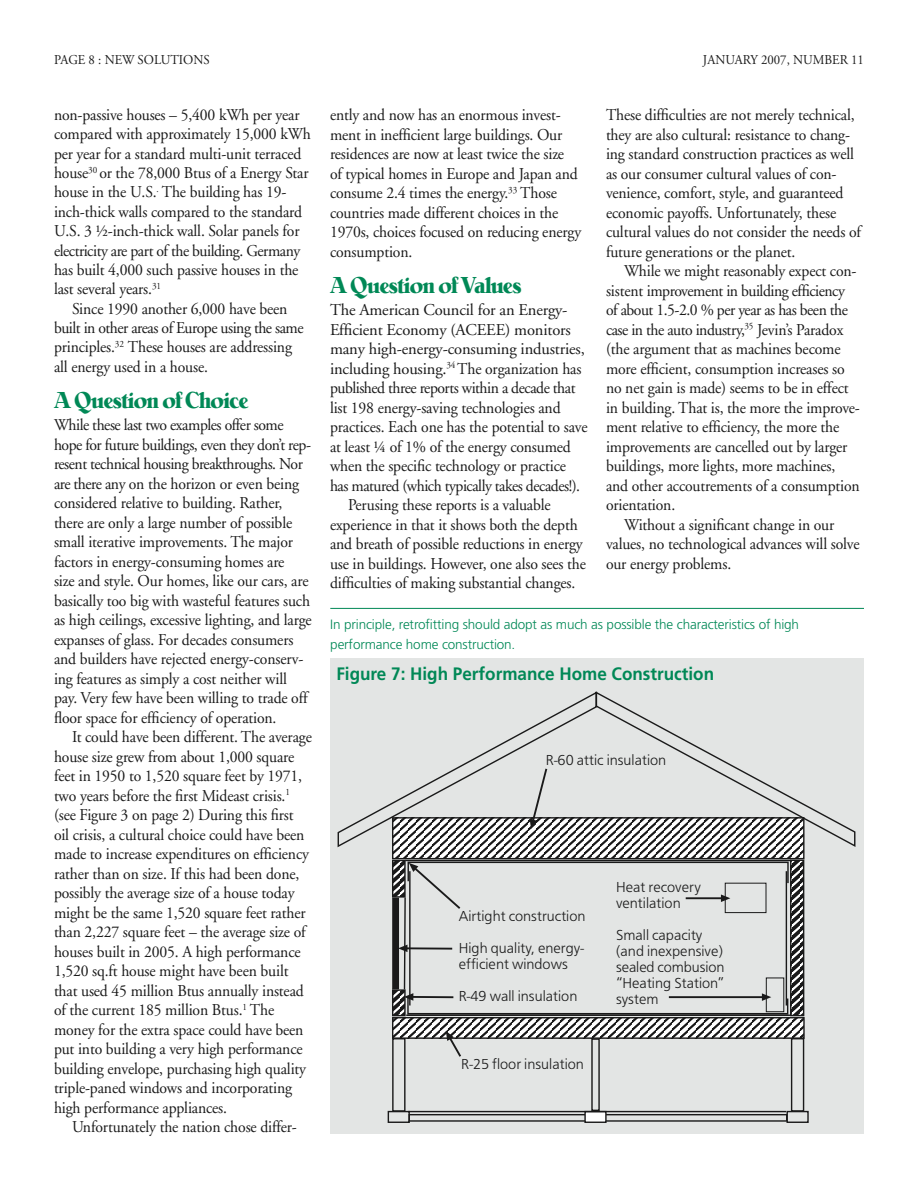
<style>
.page{position:relative;width:918px;height:1188px;background:#fff}
.page>*{position:absolute;margin:0;border:0;box-sizing:border-box;transform-origin:0 0}
.t1{font:700 condensed 24px "Bellini";letter-spacing:-.045em;color:#008856}
.t2{font:700 18px "Frutiger";color:#008856;scale:.95 1}
.t3{font:16.5px/19.5px "Adobe Garamond";letter-spacing:-.01em;color:#1a1a1a;scale:.95 1}
.t4{font:16.5px "Adobe Garamond";letter-spacing:-.03em;color:#1a1a1a;scale:.95 1}
.t5{font:16.5px "Adobe Garamond";letter-spacing:-.01em;color:#1a1a1a}
.t6{font:15px/16px "Frutiger";color:#1a1a1a}
.t7{font:300 13.5px/19.5px "Frutiger";letter-spacing:-.01em;color:#008856}
.t8{font:13.5px "Adobe Garamond";color:#1a1a1a;scale:.95 1}
</style>
<div class="page">
<div style="left:330px;top:658px;width:534px;height:476px;background:#e3e5e4"></div>
<div style="left:408px;top:1114px;width:379px;height:8px;border:1px solid #1a1a1a"></div>
<div style="left:388px;top:1111px;width:22px;height:12px;border:1px solid #1a1a1a"></div>
<div style="left:585px;top:1112px;width:21px;height:10px;background:#fff"></div>
<div style="left:584px;top:1111px;width:23px;height:12px;border:1px solid #1a1a1a"></div>
<div style="left:786px;top:1111px;width:23px;height:12px;border:1px solid #1a1a1a"></div>
<svg style="left:337px;top:691px;width:519px;height:422px"></svg>
<svg style="left:530px;top:767px;width:19px;height:62px"></svg>
<svg style="left:391px;top:1031px;width:414px;height:81px"></svg>
<svg style="left:409px;top:863px;width:53px;height:48px"></svg>
<hr style="left:407px;top:947px;width:45px;height:3px;background:#1a1a1a">
<svg style="left:398px;top:945px;width:10px;height:7px"></svg>
<hr style="left:413px;top:996px;width:40px;height:2px;background:#1a1a1a">
<svg style="left:404px;top:993px;width:9px;height:8px"></svg>
<hr style="left:686px;top:897px;width:36px;height:2px;background:#1a1a1a">
<hr style="left:669px;top:996px;width:94px;height:2px;background:#1a1a1a">
<svg style="left:721px;top:882px;width:64px;height:131px"></svg>
<hr style="left:330px;top:608px;width:534px;height:1px;background:#008856">
<p class="t8" style="left:54px;top:52px;width:165px">PAGE : NEW SOLUTIONS</p>
<p class="t8" style="left:703px;top:52px;width:171px">JANUARY 2007, NUMBER 11</p>
<p class="t3" style="left:54px;top:106px;width:272px">non-passive houses – 5,400 kWh per year compared with approximately 15,000 kWh per year for a standard multi-unit terraced house<sup>30</sup> or the 78,000 Btus of a Energy Star house in the U.S.<sup>.</sup> The building has 19- inch-thick walls compared to the standard U.S. 3 ½-inch-thick wall. Solar panels for electricity are part of the building. Germany has built 4,000 such passive houses in the last several years.<sup>31</sup></p>
<p class="t3" style="left:54px;top:299px;width:264px;text-indent:18px">Since 1990 another 6,000 have been built in other areas of Europe using the same principles.<sup>32</sup> These houses are addressing all energy used in a house.</p>
<h1 class="t1" style="left:54px;top:383px;width:196px">A Question of Choice</h1>
<p class="t3" style="left:54px;top:416px;width:273px">While these last two examples offer some hope for future buildings, even they don’t rep&shy;resent technical housing breakthroughs. Nor are there any on the horizon or even being considered relative to building. Rather, there are only a large number of possible small iterative improvements. The major factors in energy-consuming homes are<br>size and style. Our homes, like our cars, are basically too big with wasteful features such as high ceilings, excessive lighting, and large expanses of glass. For decades consumers and builders have rejected energy-conserv&shy;ing features as simply a cost neither will pay. Very few have been willing to trade off floor space for efficiency of operation.</p>
<p class="t3" style="left:54px;top:728px;width:273px;text-indent:18px">It could have been different. The average house size grew from about 1,000 square feet in 1950 to 1,520 square feet by 1971, two years before the first Mideast crisis.<sup>1 </sup>(see Figure 3 on page 2) During this first oil crisis, a cultural choice could have been made to increase expenditures on efficiency rather than on size. If this had been done, possibly the average size of a house today might be the same 1,520 square feet rather than 2,227 square feet – the average size of houses built in 2005. A high performance 1,520 sq.ft house might have been built that used 45 million Btus annually instead of the current 185 million Btus.<sup>1</sup> The money for the extra space could have been put into building a very high performance building envelope, purchasing high quality triple-paned windows and incorporating high performance appliances.</p>
<p class="t3" style="left:72px;top:1118px;width:238px">Unfortunately the nation chose differ-</p>
<p class="t3" style="left:330px;top:106px;width:266px">ently and now has an enormous invest&shy;ment in inefficient large buildings. Our residences are now at least twice the size<br>of typical homes in Europe and Japan and consume 2.4 times the energy.<sup>33</sup> Those countries made different choices in the 1970s, choices focused on reducing energy consumption.</p>
<h1 class="t1" style="left:330px;top:268px;width:193px">A Question of Values</h1>
<p class="t5" style="left:330px;top:301px;width:239px">The American Council for an Energy-</p>
<p class="t5" style="left:330px;top:321px;width:242px">Efficient Economy (ACEEE) monitors</p>
<p class="t5" style="left:330px;top:340px;width:256px">many high-energy-consuming industries,</p>
<p class="t5" style="left:330px;top:360px;width:253px">including housing.<sup>34</sup> The organization has</p>
<p class="t4" style="left:330px;top:379px;width:260px">published three reports within a decade that</p>
<p class="t3" style="left:330px;top:398px;width:244px">list 198 energy-saving technologies and</p>
<p class="t3" style="left:330px;top:418px;width:273px">practices. Each one has the potential to save</p>
<p class="t3" style="left:330px;top:437px;width:255px">at least ¼ of 1% of the energy consumed</p>
<p class="t3" style="left:330px;top:457px;width:250px">when the specific technology or practice</p>
<p class="t4" style="left:330px;top:477px;width:265px">has matured (which typically takes decades!).</p>
<p class="t3" style="left:348px;top:496px;width:215px">Perusing these reports is a valuable</p>
<p class="t3" style="left:330px;top:515px;width:262px">experience in that it shows both the depth</p>
<p class="t3" style="left:330px;top:535px;width:268px">and breath of possible reductions in energy</p>
<p class="t3" style="left:330px;top:554px;width:271px">use in buildings. However, one also sees the</p>
<p class="t3" style="left:330px;top:574px;width:260px">difficulties of making substantial changes.</p>
<p class="t3" style="left:606px;top:106px;width:270px">These difficulties are not merely technical, they are also cultural: resistance to chang&shy;ing standard construction practices as well as our consumer cultural values of con&shy;venience, comfort, style, and guaranteed economic payoffs. Unfortunately, these cultural values do not consider the needs of future generations or the planet.</p>
<p class="t3" style="left:624px;top:262px;width:246px">While we might reasonably expect con-</p>
<p class="t4" style="left:606px;top:282px;width:253px">sistent improvement in building efficiency</p>
<p class="t4" style="left:606px;top:301px;width:256px">of about 1.5-2.0 % per year as has been the</p>
<p class="t4" style="left:606px;top:321px;width:251px">case in the auto industry,<sup>35</sup> Jevin’s Paradox</p>
<p class="t3" style="left:606px;top:340px;width:248px">(the argument that as machines become</p>
<p class="t3" style="left:606px;top:359px;width:253px">more efficient, consumption increases so</p>
<p class="t3" style="left:606px;top:379px;width:257px">no net gain is made) seems to be in effect</p>
<p class="t3" style="left:606px;top:398px;width:269px">in building. That is, the more the improve-</p>
<p class="t3" style="left:606px;top:418px;width:247px">ment relative to efficiency, the more the</p>
<p class="t3" style="left:606px;top:437px;width:256px">improvements are cancelled out by larger</p>
<p class="t3" style="left:606px;top:457px;width:243px">buildings, more lights, more machines,</p>
<p class="t3" style="left:606px;top:476px;width:269px">and other accoutrements of a consumption</p>
<p class="t3" style="left:606px;top:496px;width:74px">orientation.</p>
<p class="t3" style="left:624px;top:515px;width:223px">Without a significant change in our</p>
<p class="t3" style="left:606px;top:535px;width:268px">values, no technological advances will solve</p>
<p class="t3" style="left:606px;top:554px;width:133px">our energy problems.</p>
<p class="t7" style="left:330px;top:615px;width:470px">In principle, retrofitting should adopt as much as possible the characteristics of high performance home construction.</p>
<p class="t2" style="left:336px;top:663px;width:399px">Figure 7: High Performance Home Construction</p>
<p class="t6" style="left:546px;top:753px;width:122px">R-60 attic insulation</p>
<p class="t6" style="left:459px;top:902px;width:128px;line-height:32px">Airtight construction<br>High quality, energy-</p>
<p class="t6" style="left:459px;top:950px;width:120px;line-height:32px">efficient windows<br>R-49 wall insulation</p>
<p class="t6" style="left:461px;top:1057px;width:124px">R-25 floor insulation</p>
<p class="t6" style="left:616px;top:880px;width:87px">Heat recovery ventilation</p>
<p class="t6" style="left:616px;top:928px;width:110px">Small capacity (and inexpensive) sealed combusion “Heating Station” system</p>
</div>
